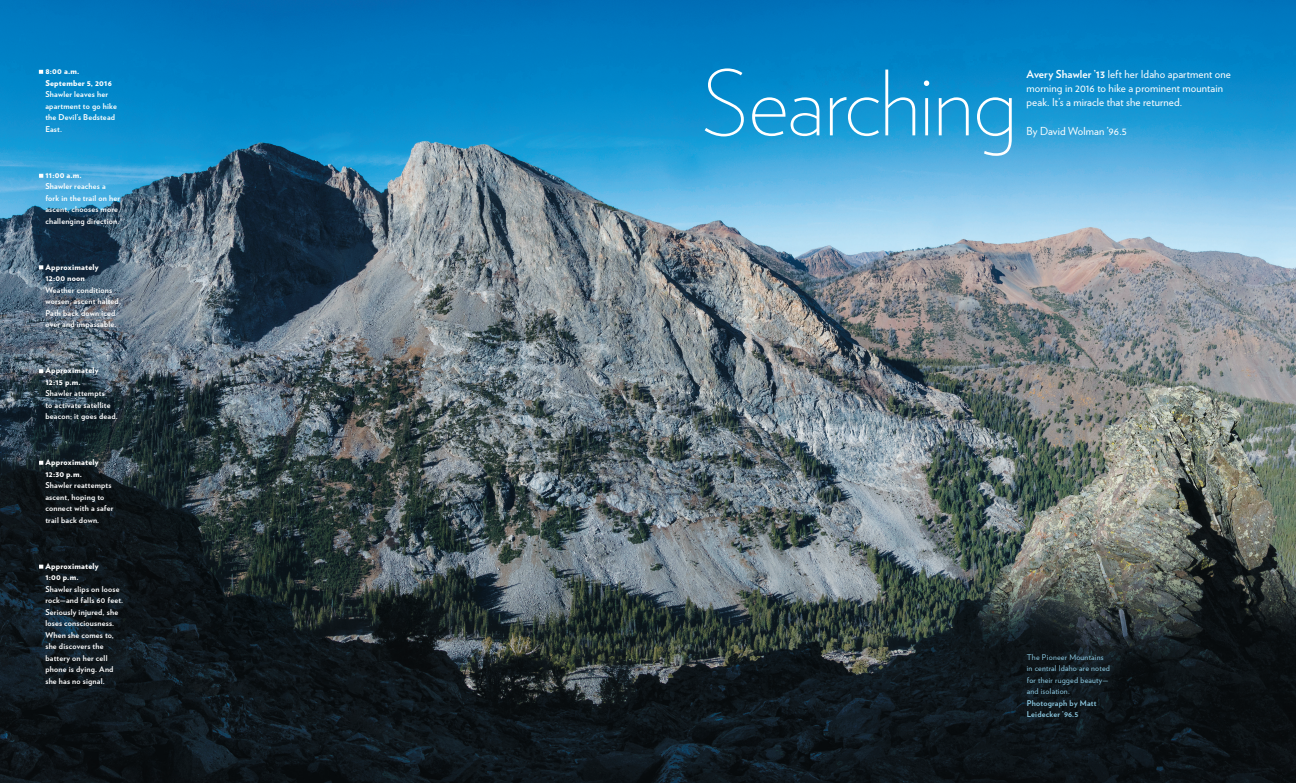
<style>
.page{position:relative;width:1296px;height:783px;background:#fff}
.page>*{position:absolute;margin:0;border:0;box-sizing:border-box;transform-origin:0 0}
.BY_LINE{font:200 89.8px "Verlag";letter-spacing:-.02em;color:#fff}
.BY_LINE-2{font:11px/14px "Verlag";letter-spacing:.01em;color:#fff}
.BY_LINE-3{font:700 8px/11.5px "Verlag";letter-spacing:.025em;color:#fff}
.BY_LINE-4{font:900 8px/11.5px "Verlag";letter-spacing:.025em;color:#fff}
.BY_LINE-5{font:8px/11.5px "Verlag";letter-spacing:.025em;color:#8bc8e0}
.s1{font-weight:700}
</style>
<div class="page">
<img style="left:0;top:0;width:1296px;height:783px">
<svg style="left:39px;top:70px;width:4px;height:4px"></svg>
<svg style="left:39px;top:174px;width:4px;height:4px"></svg>
<svg style="left:39px;top:265px;width:4px;height:4px"></svg>
<svg style="left:39px;top:369px;width:4px;height:4px"></svg>
<svg style="left:39px;top:461px;width:4px;height:4px"></svg>
<svg style="left:39px;top:565px;width:4px;height:4px"></svg>
<p class="BY_LINE-4" style="left:45px;top:65px;width:35px">8:00 a.m.</p>
<p class="BY_LINE-4" style="left:45px;top:77px;width:68px">September 5, 2016</p>
<p class="BY_LINE-3" style="left:45px;top:88px;width:73px">Shawler leaves her apartment to go hike the Devil’s Bedstead<br>East.</p>
<p class="BY_LINE-4" style="left:45px;top:169px;width:38px">11:00 a.m.</p>
<p class="BY_LINE-3" style="left:45px;top:180px;width:76px">Shawler reaches a fork in the trail on her ascent, chooses more challenging direction.</p>
<p class="BY_LINE-4" style="left:45px;top:261px;width:55px">Approximately<br>12:00 noon</p>
<p class="BY_LINE-3" style="left:45px;top:284px;width:77px">Weather conditions worsen, ascent halted.<br>Path back down iced over and impassable.</p>
<p class="BY_LINE-4" style="left:45px;top:364px;width:55px">Approximately<br>12:15 p.m.</p>
<p class="BY_LINE-3" style="left:45px;top:387px;width:74px">Shawler attempts<br>to activate satellite beacon; it goes dead.</p>
<p class="BY_LINE-4" style="left:45px;top:456px;width:55px">Approximately<br>12:30 p.m.</p>
<p class="BY_LINE-3" style="left:45px;top:479px;width:70px">Shawler reattempts ascent, hoping to connect with a safer trail back down.</p>
<p class="BY_LINE-4" style="left:45px;top:560px;width:55px">Approximately<br>1:00 p.m.</p>
<p class="BY_LINE-3" style="left:45px;top:583px;width:79px">Shawler slips on loose rock—and falls 60 feet.<br>Seriously injured, she loses consciousness.<br>When she comes to, she discovers the battery on her cell phone is dying. And she has no signal.</p>
<p class="BY_LINE" style="left:702px;top:38px;width:317px">Searching</p>
<p class="BY_LINE-2" style="left:1027px;top:67px;width:206px"><span class="s1">Avery Shawler ’13</span> left her Idaho apartment one morning in 2016 to hike a prominent mountain peak. It’s a miracle that she returned.</p>
<p class="BY_LINE-2" style="left:1027px;top:124px;width:102px">By David Wolman ’96.5</p>
<p class="BY_LINE-5" style="left:1027px;top:651px;width:85px">The Pioneer Mountains in central Idaho are noted for their rugged beauty— and isolation.<br><span class="s1">Photograph by Matt<br>Leidecker ’96.5</span></p>
</div>
